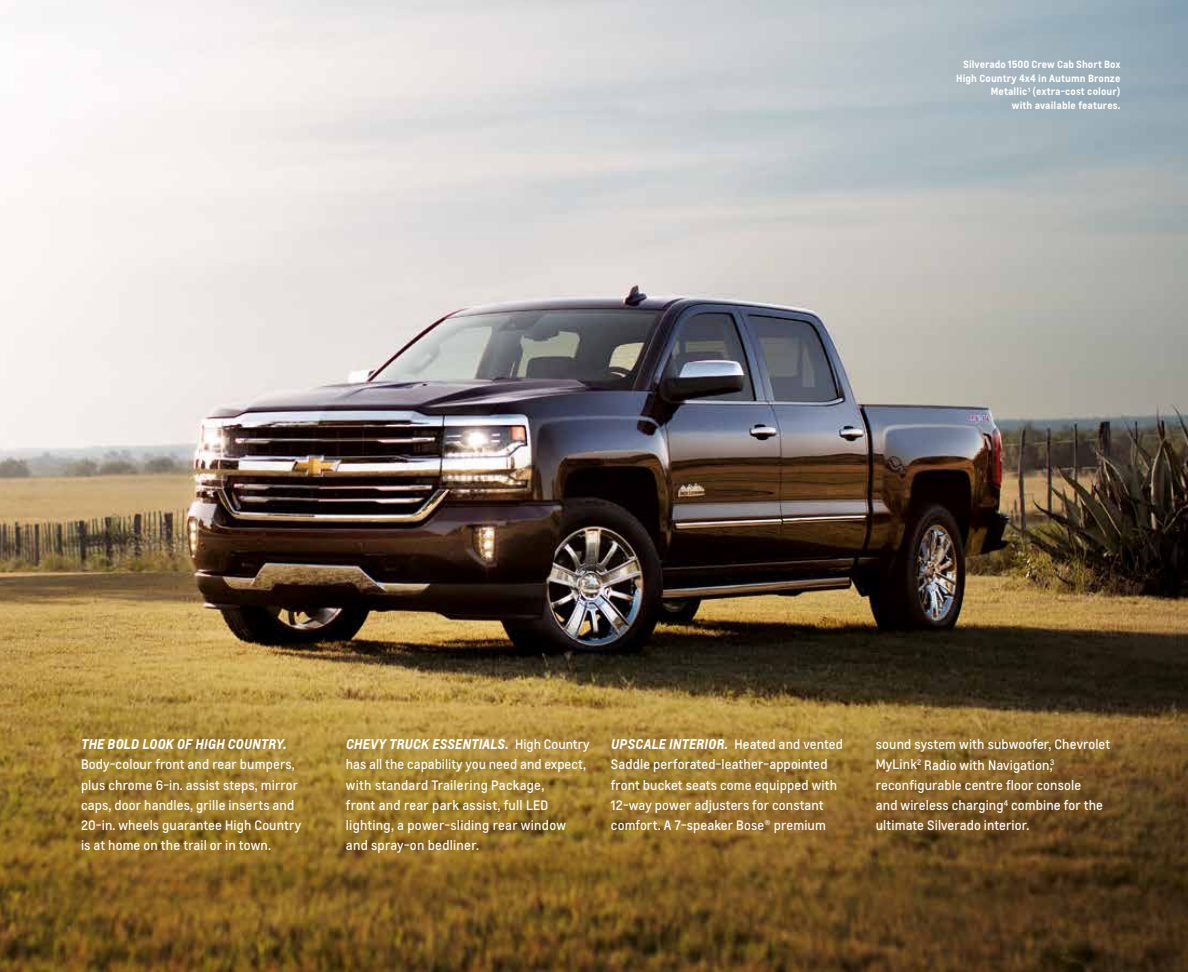
<style>
.page{position:relative;width:1188px;height:972px;background:#fff}
.page>*{position:absolute;margin:0;border:0;box-sizing:border-box;transform-origin:0 0}
.t1{font:italic 700 13.2px "Louis";letter-spacing:.005em;color:#fff}
.t2{font:12.75px/20.2px "Louis";letter-spacing:.01em;color:#fff}
.t3{font:700 9.75px/13.5px "Louis";letter-spacing:.01em;color:#fff;text-align:right}
.s1{font-weight:400;font-style:normal;font-size:12.75px}
</style>
<div class="page">
<img style="left:0;top:0;width:1188px;height:972px">
<p class="t3" style="left:956px;top:58px;width:166px">Silverado 1500 Crew Cab Short Box<br>High Country 4x4 in Autumn Bronze<br>Metallic<sup>1</sup> (extra-cost colour)<br>with available features.</p>
<p class="t1" style="left:81px;top:736px;width:207px">THE BOLD LOOK OF HIGH COUNTRY.</p>
<p class="t2" style="left:81px;top:755px;width:222px">Body-colour front and rear bumpers, plus chrome 6-in. assist steps, mirror caps, door handles, grille inserts and 20-in. wheels guarantee High Country is at home on the trail or in town.</p>
<p class="t1" style="left:346px;top:736px;width:245px">CHEVY TRUCK ESSENTIALS. <span class="s1">High Country</span></p>
<p class="t2" style="left:346px;top:755px;width:241px">has all the capability you need and expect, with standard Trailering Package,<br>front and rear park assist, full LED lighting, a power-sliding rear window and spray-on bedliner.</p>
<p class="t1" style="left:611px;top:736px;width:234px">UPSCALE INTERIOR. <span class="s1">Heated and vented</span></p>
<p class="t2" style="left:611px;top:755px;width:228px">Saddle perforated-leather-appointed front bucket seats come equipped with 12-way power adjusters for constant comfort. A 7-speaker Bose® premium</p>
<p class="t2" style="left:876px;top:734px;width:236px">sound system with subwoofer, Chevrolet MyLink<sup>2</sup> Radio with Navigation,<sup>3 </sup>reconfigurable centre floor console<br>and wireless charging<sup>4</sup> combine for the ultimate Silverado interior.</p>
</div>
